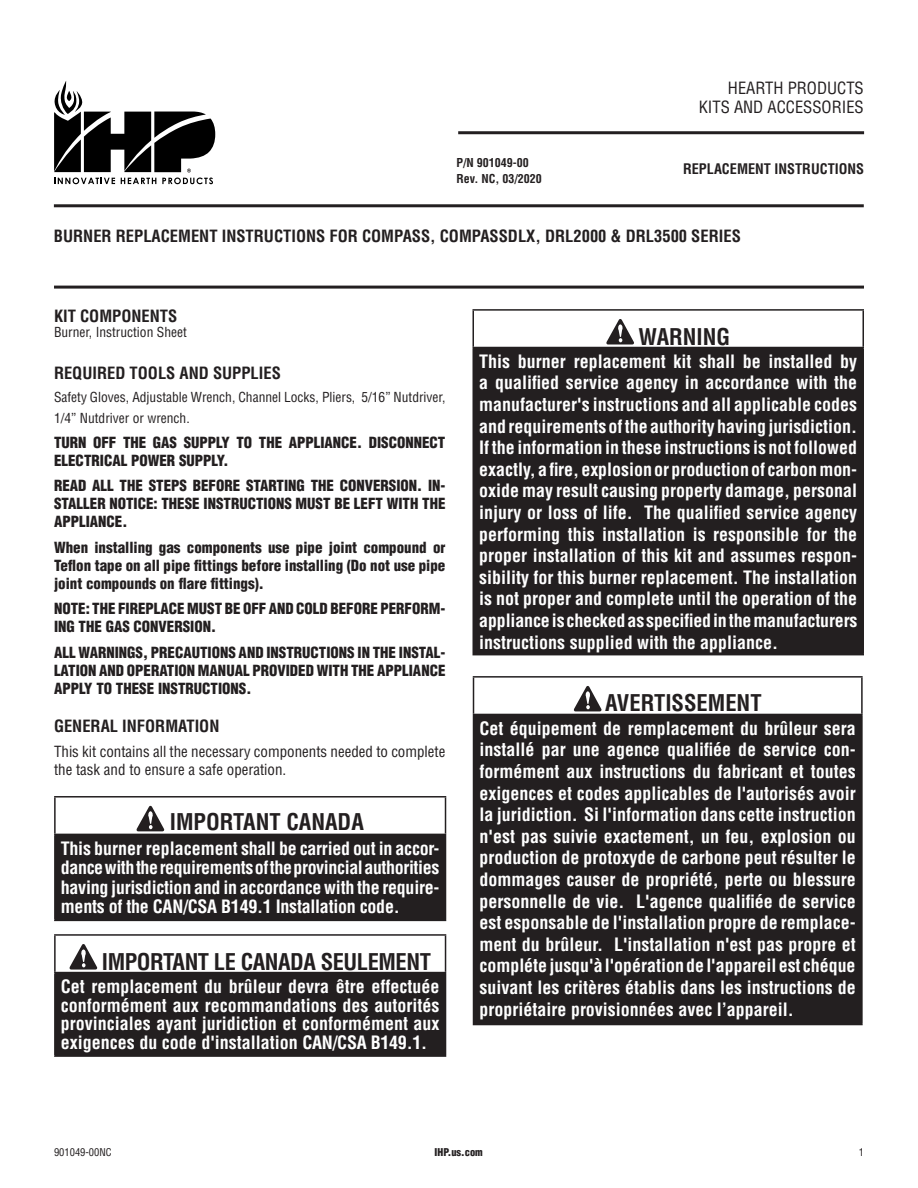
<style>
.page{position:relative;width:918px;height:1188px;background:#fff}
.page>*{position:absolute;margin:0;border:0;box-sizing:border-box;transform-origin:0 0}
.t1{font:700 condensed 22.5px "Helvetica";color:#231f20}
.t2{font:700 condensed 22.5px "Helvetica";letter-spacing:-.02em;color:#231f20}
.t3{font:700 condensed 18px/21.6px "Helvetica";color:#fff;text-align:justify}
.t4{font:700 condensed 16.5px "Helvetica";color:#231f20}
.t5{font:condensed 16.5px/19.8px "Helvetica";color:#231f20;text-align:right}
.t6{font:900 condensed 15px/18px "Helvetica";color:#231f20;text-align:justify}
.t7{font:condensed 15px/18px "Helvetica";color:#231f20}
.t8{font:700 condensed 14.25px "Helvetica";color:#231f20}
.t9{font:condensed 13.5px/21.6px "Helvetica";color:#231f20}
.t10{font:700 condensed 12px/16.5px "Helvetica";color:#231f20}
.t11{font:condensed 10.5px "Helvetica";color:#231f20}
.t12{font:900 condensed 10.5px "Helvetica";color:#231f20}
</style>
<div class="page">
<div style="left:473px;top:348px;width:390px;height:307px;background:#231f20"></div>
<hr style="left:472px;top:309px;width:392px;height:2px;background:#231f20">
<hr style="left:472px;top:311px;width:2px;height:36px;background:#231f20">
<hr style="left:862px;top:311px;width:2px;height:36px;background:#231f20">
<hr style="left:472px;top:347px;width:392px;height:1px;background:#231f20">
<hr style="left:472px;top:348px;width:2px;height:306px;background:#231f20">
<hr style="left:862px;top:348px;width:2px;height:306px;background:#231f20">
<hr style="left:472px;top:654px;width:392px;height:1px;background:#231f20">
<svg style="left:604px;top:319px;width:34px;height:28px"></svg>
<div style="left:55px;top:973px;width:391px;height:83px;background:#231f20"></div>
<hr style="left:54px;top:934px;width:392px;height:2px;background:#231f20">
<hr style="left:54px;top:936px;width:2px;height:36px;background:#231f20">
<hr style="left:445px;top:936px;width:1px;height:36px;background:#231f20">
<hr style="left:54px;top:972px;width:392px;height:1px;background:#231f20">
<hr style="left:54px;top:973px;width:2px;height:82px;background:#231f20">
<hr style="left:54px;top:1055px;width:392px;height:2px;background:#231f20">
<svg style="left:67px;top:944px;width:34px;height:28px"></svg>
<div style="left:55px;top:834px;width:391px;height:86px;background:#231f20"></div>
<hr style="left:54px;top:796px;width:392px;height:2px;background:#231f20">
<hr style="left:54px;top:798px;width:2px;height:36px;background:#231f20">
<hr style="left:445px;top:798px;width:1px;height:36px;background:#231f20">
<hr style="left:54px;top:834px;width:392px;height:1px;background:#231f20">
<hr style="left:54px;top:835px;width:2px;height:85px;background:#231f20">
<hr style="left:54px;top:920px;width:392px;height:1px;background:#231f20">
<svg style="left:134px;top:805px;width:34px;height:29px"></svg>
<div style="left:474px;top:714px;width:388px;height:311px;background:#231f20"></div>
<hr style="left:473px;top:676px;width:390px;height:2px;background:#231f20">
<hr style="left:473px;top:678px;width:1px;height:36px;background:#231f20">
<hr style="left:861px;top:678px;width:2px;height:36px;background:#231f20">
<hr style="left:473px;top:714px;width:390px;height:1px;background:#231f20">
<hr style="left:473px;top:715px;width:1px;height:309px;background:#231f20">
<hr style="left:861px;top:715px;width:2px;height:309px;background:#231f20">
<hr style="left:473px;top:1024px;width:390px;height:1px;background:#231f20">
<svg style="left:571px;top:686px;width:34px;height:28px"></svg>
<hr style="left:54px;top:204px;width:810px;height:3px;background:#231f20">
<hr style="left:458px;top:131px;width:406px;height:3px;background:#231f20">
<hr style="left:54px;top:286px;width:810px;height:3px;background:#231f20">
<svg style="left:54px;top:81px;width:161px;height:103px"></svg>
<p class="t10" style="left:457px;top:154px;width:87px">P/N 901049-00<br>Rev. NC, 03/2020</p>
<p class="t5" style="left:699px;top:78px;width:167px">HEARTH PRODUCTS<br>KITS AND ACCESSORIES</p>
<p class="t8" style="left:683px;top:160px;width:182px">REPLACEMENT INSTRUCTIONS</p>
<p class="t4" style="left:54px;top:225px;width:688px">BURNER REPLACEMENT INSTRUCTIONS FOR COMPASS, COMPASSDLX, DRL2000 &amp; DRL3500 SERIES</p>
<p class="t4" style="left:54px;top:306px;width:125px">KIT COMPONENTS</p>
<p class="t9" style="left:54px;top:321px;width:134px">Burner, Instruction Sheet</p>
<p class="t4" style="left:54px;top:362px;width:228px">REQUIRED TOOLS AND SUPPLIES</p>
<p class="t9" style="left:54px;top:386px;width:393px">Safety Gloves, Adjustable Wrench, Channel Locks, Pliers, 5/16” Nutdriver,<br>1/4” Nutdriver or wrench.</p>
<p class="t6" style="left:54px;top:433px;width:393px">TURN OFF THE GAS SUPPLY TO THE APPLIANCE. DISCONNECT<br>ELECTRICAL POWER SUPPLY.</p>
<p class="t6" style="left:54px;top:477px;width:393px">READ ALL THE STEPS BEFORE STARTING THE CONVERSION. IN-STALLER NOTICE: THESE INSTRUCTIONS MUST BE LEFT WITH THE APPLIANCE.</p>
<p class="t6" style="left:54px;top:538px;width:393px">When installing gas components use pipe joint compound or Teflon tape on all pipe fittings before installing (Do not use pipe joint compounds on flare fittings).</p>
<p class="t6" style="left:54px;top:600px;width:393px">NOTE: THE FIREPLACE MUST BE OFF AND COLD BEFORE PERFORM-<br>ING THE GAS CONVERSION.</p>
<p class="t6" style="left:54px;top:643px;width:393px">ALL WARNINGS, PRECAUTIONS AND INSTRUCTIONS IN THE INSTAL-LATION AND OPERATION MANUAL PROVIDED WITH THE APPLIANCE APPLY TO THESE INSTRUCTIONS.</p>
<p class="t4" style="left:54px;top:715px;width:167px">GENERAL INFORMATION</p>
<p class="t7" style="left:54px;top:743px;width:393px">This kit contains all the necessary components needed to complete the task and to ensure a safe operation.</p>
<p class="t1" style="left:170px;top:808px;width:196px">IMPORTANT CANADA</p>
<p class="t3" style="left:61px;top:838px;width:380px;line-height:19.5px">This burner replacement shall be carried out in accor&shy;dance with the requirements of the provincial authorities having jurisdiction and in accordance with the require&shy;ments of the CAN/CSA B149.1 Installation code.</p>
<p class="t2" style="left:102px;top:947px;width:330px">IMPORTANT LE CANADA SEULEMENT</p>
<p class="t3" style="left:61px;top:977px;width:380px;line-height:18.8px">Cet remplacement du brûleur devra être effectuée conformément aux recommandations des autorités provinciales ayant juridiction et conformément aux exigences du code d'installation CAN/CSA B149.1.</p>
<p class="t1" style="left:639px;top:322px;width:93px">WARNING</p>
<p class="t3" style="left:479px;top:350px;width:380px">This burner replacement kit shall be installed by a qualified service agency in accordance with the manufacturer's instructions and all applicable codes and requirements of the authority having jurisdiction.<br>If the information in these instructions is not followed exactly, a fire, explosion or production of carbon mon&shy;oxide may result causing property damage, personal injury or loss of life. The qualified service agency performing this installation is responsible for the proper installation of this kit and assumes respon&shy;sibility for this burner replacement. The installation is not proper and complete until the operation of the appliance is checked as specified in the manufacturers instructions supplied with the appliance.</p>
<p class="t1" style="left:605px;top:689px;width:158px">AVERTISSEMENT</p>
<p class="t3" style="left:480px;top:717px;width:378px">Cet équipement de remplacement du brûleur sera installé par une agence qualifiée de service con&shy;formément aux instructions du fabricant et toutes exigences et codes applicables de l'autorisés avoir la juridiction. Si l'information dans cette instruction n'est pas suivie exactement, un feu, explosion ou production de protoxyde de carbone peut résulter le dommages causer de propriété, perte ou blessure personnelle de vie. L'agence qualifiée de service est esponsable de l'installation propre de remplace&shy;ment du brûleur. L'installation n'est pas propre et compléte jusqu'à l'opération de l'appareil est chéque suivant les critères établis dans les instructions de propriétaire provisionnées avec l’appareil.</p>
<p class="t11" style="left:54px;top:1145px;width:59px">901049-00NC</p>
<p class="t12" style="left:435px;top:1145px;width:50px">IHP.us.com</p>
<p class="t11" style="left:859px;top:1145px;width:7px">1</p>
</div>
